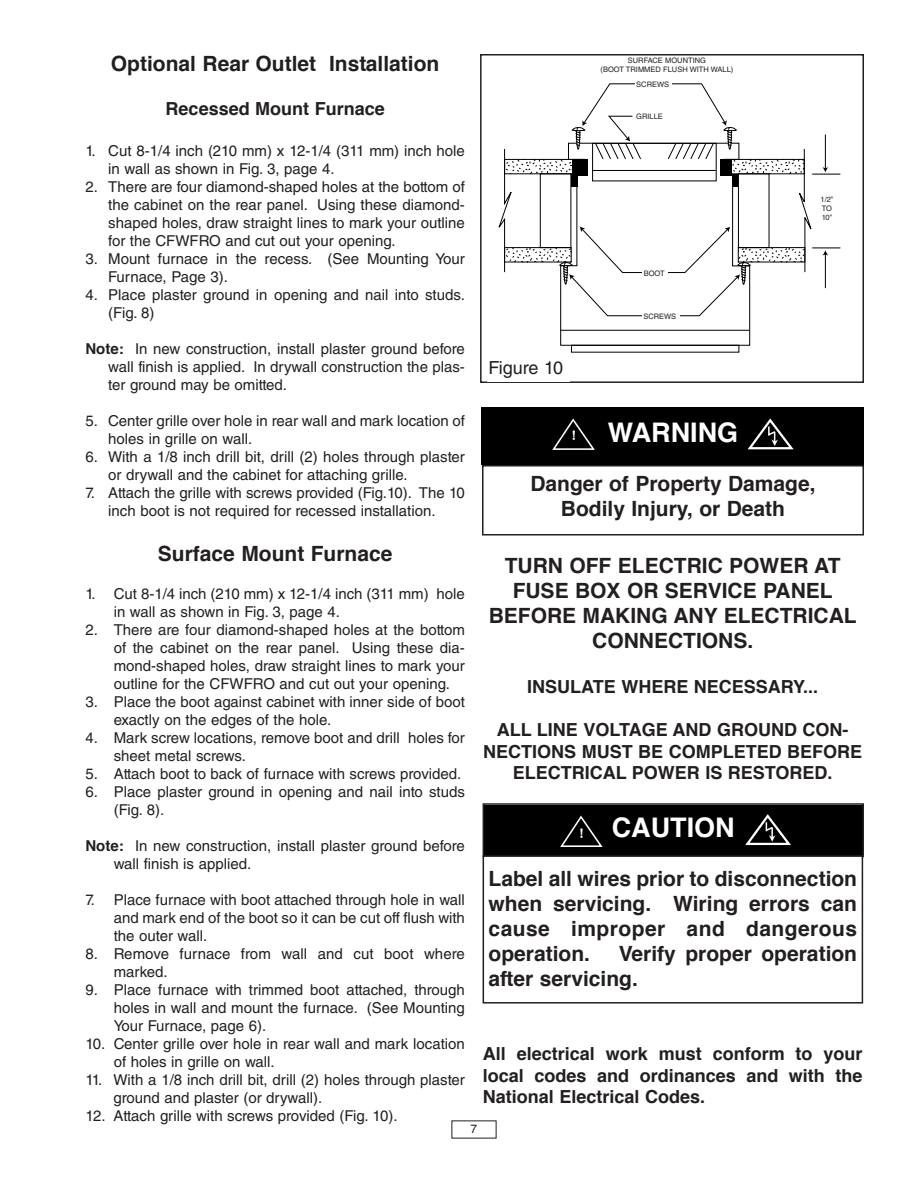
<style>
.page{position:relative;width:918px;height:1188px;background:#fff}
.page>*{position:absolute;margin:0;border:0;box-sizing:border-box;transform-origin:0 0}
.t1{font:700 27px "Helvetica";color:#fff}
.t2{font:700 21px/25.2px "Helvetica";color:#231f20;text-align:center}
.t3{font:700 18px/21.6px "Helvetica";color:#231f20;text-align:center}
.t4{font:18px "Helvetica LT Std";letter-spacing:-.01em;color:#231f20}
.t5{font:15px/18px "Helvetica LT Std";color:#231f20}
.t6{font:12px "Helvetica LT Std";color:#231f20}
.t7{font:7.5px/9px "Helvetica LT Std";color:#231f20}
.s1{font-family:"Helvetica";font-weight:700}
.s2{font-family:"Bookman Old Style";font-size:13.8px}
</style>
<div class="page">
<div style="left:482px;top:407px;width:382px;height:58px;background:#000"></div>
<svg style="left:552px;top:418px;width:43px;height:32px"></svg>
<svg style="left:748px;top:418px;width:46px;height:31px"></svg>
<div style="left:504px;top:247px;width:67px;height:15px;border:1px solid #000"></div>
<div style="left:738px;top:247px;width:67px;height:15px;border:1px solid #000"></div>
<div style="left:540px;top:174px;width:31px;height:74px;border:1px solid #000"></div>
<svg style="left:498px;top:148px;width:16px;height:125px"></svg>
<div style="left:571px;top:174px;width:6px;height:12px;background:#000"></div>
<div style="left:732px;top:174px;width:6px;height:12px;background:#000"></div>
<div style="left:573px;top:159px;width:15px;height:17px;background:#000"></div>
<div style="left:721px;top:159px;width:11px;height:17px;background:#000"></div>
<hr style="left:593px;top:170px;width:123px;height:1px;background:#000">
<svg style="left:568px;top:83px;width:171px;height:77px"></svg>
<svg style="left:559px;top:186px;width:192px;height:160px"></svg>
<hr style="left:825px;top:135px;width:1px;height:34px;background:#000">
<hr style="left:825px;top:254px;width:1px;height:34px;background:#000">
<svg style="left:797px;top:148px;width:43px;height:125px"></svg>
<div style="left:723px;top:159px;width:82px;height:15px;border:1px solid #000"></div>
<div style="left:504px;top:159px;width:82px;height:15px;border:1px solid #000"></div>
<div style="left:480px;top:54px;width:384px;height:329px;border:2px solid #231f20"></div>
<div style="left:487px;top:360px;width:82px;height:22px;background:#fff"></div>
<div style="left:635px;top:80px;width:36px;height:11px;background:#fff"></div>
<div style="left:635px;top:112px;width:30px;height:11px;background:#fff"></div>
<div style="left:818px;top:195px;width:18px;height:35px;background:#fff"></div>
<div style="left:642px;top:270px;width:26px;height:11px;background:#fff"></div>
<div style="left:642px;top:312px;width:38px;height:11px;background:#fff"></div>
<div style="left:496px;top:56px;width:342px;height:20px;background:#fff"></div>
<div style="left:484px;top:805px;width:378px;height:51px;background:#000"></div>
<div style="left:483px;top:803px;width:381px;height:54px;border:2px solid #231f20"></div>
<svg style="left:745px;top:814px;width:46px;height:31px"></svg>
<svg style="left:560px;top:816px;width:43px;height:31px"></svg>
<div style="left:483px;top:855px;width:380px;height:149px;border:2px solid #231f20"></div>
<div style="left:482px;top:465px;width:382px;height:71px;border:2px solid #231f20"></div>
<h2 class="t2" style="left:111px;top:53px;width:330px">Optional Rear Outlet Installation</h2>
<p class="t3" style="left:166px;top:100px;width:221px">Recessed Mount Furnace</p>
<p class="t5" style="left:108px;top:143px;width:358px;text-indent:-23px">1. Cut 8-1/4 inch (210 mm) x 12-1/4 (311 mm) inch hole in wall as shown in Fig. 3, page 4.</p>
<p class="t5" style="left:108px;top:179px;width:358px;text-align:justify;text-indent:-23px">2. There are four diamond-shaped holes at the bottom of the cabinet on the rear panel. Using these diamond&shy;shaped holes, draw straight lines to mark your outline for the CFWFRO and cut out your opening.</p>
<p class="t5" style="left:108px;top:251px;width:358px;text-indent:-23px">3. Mount furnace in the recess. (See Mounting Your<br>Furnace, Page 3).</p>
<p class="t5" style="left:108px;top:287px;width:358px;text-indent:-23px">4. Place plaster ground in opening and nail into studs. (Fig. 8)</p>
<p class="t5" style="left:108px;top:342px;width:358px;text-align:justify;text-indent:-23px"><span class="s1">Note:</span> In new construction, install plaster ground before wall finish is applied. In drywall construction the plas&shy;ter ground may be omitted.</p>
<p class="t5" style="left:108px;top:414px;width:358px;text-indent:-23px">5. Center grille over hole in rear wall and mark location of holes in grille on wall.</p>
<p class="t5" style="left:108px;top:450px;width:358px;text-indent:-23px">6. With a 1/8 inch drill bit, drill (2) holes through plaster or drywall and the cabinet for attaching grille.</p>
<p class="t5" style="left:85px;top:486px;width:381px;text-align:center">7. Attach the grille with screws provided (Fig.10). The 10 inch boot is not required for recessed installation.</p>
<h2 class="t2" style="left:158px;top:542px;width:236px">Surface Mount Furnace</h2>
<p class="t5" style="left:114px;top:586px;width:353px;text-indent:-28px">1. Cut 8-1/4 inch (210 mm) x 12-1/4 inch (311 mm) hole in wall as shown in Fig. 3, page 4.</p>
<p class="t5" style="left:114px;top:622px;width:353px;text-align:justify;text-indent:-28px">2. There are four diamond-shaped holes at the bottom of the cabinet on the rear panel. Using these dia&shy;mond-shaped holes, draw straight lines to mark your outline for the CFWFRO and cut out your opening.</p>
<p class="t5" style="left:114px;top:694px;width:353px;text-indent:-28px">3. Place the boot against cabinet with inner side of boot exactly on the edges of the hole.</p>
<p class="t5" style="left:114px;top:730px;width:353px;text-indent:-28px">4. Mark screw locations, remove boot and drill holes for sheet metal screws.</p>
<p class="t5" style="left:85px;top:766px;width:378px">5. Attach boot to back of furnace with screws provided.</p>
<p class="t5" style="left:114px;top:784px;width:353px;text-indent:-28px">6. Place plaster ground in opening and nail into studs (Fig. 8).</p>
<p class="t5" style="left:114px;top:839px;width:353px;text-indent:-28px"><span class="s1">Note:</span> In new construction, install plaster ground before wall finish is applied.</p>
<p class="t5" style="left:114px;top:893px;width:353px;text-align:justify;text-indent:-28px">7. Place furnace with boot attached through hole in wall and mark end of the boot so it can be cut off flush with the outer wall.</p>
<p class="t5" style="left:114px;top:947px;width:353px;text-indent:-28px">8. Remove furnace from wall and cut boot where marked.</p>
<p class="t5" style="left:114px;top:983px;width:353px;text-align:justify;text-indent:-28px">9. Place furnace with trimmed boot attached, through holes in wall and mount the furnace. (See Mounting Your Furnace, page 6).</p>
<p class="t5" style="left:114px;top:1037px;width:353px;text-indent:-28px">10. Center grille over hole in rear wall and mark location of holes in grille on wall.</p>
<p class="t5" style="left:114px;top:1073px;width:353px;text-indent:-28px">11. With a 1/8 inch drill bit, drill (2) holes through plaster ground and plaster (or drywall).</p>
<p class="t5" style="left:85px;top:1109px;width:314px">12. Attach grille with screws provided (Fig. 10).</p>
<p class="t7" style="left:601px;top:57px;width:134px;text-align:center">SURFACE MOUNTING<br>(BOOT TRIMMED FLUSH WITH WALL)</p>
<p class="t7" style="left:636px;top:80px;width:34px">SCREWS</p>
<p class="t7" style="left:636px;top:113px;width:28px">GRILLE</p>
<p class="t7" style="left:821px;top:195px;width:14px">1/2”<br>TO<br>10”</p>
<p class="t7" style="left:644px;top:270px;width:22px">BOOT</p>
<p class="t7" style="left:643px;top:312px;width:34px">SCREWS</p>
<p class="t4" style="left:488px;top:362px;width:76px">Figure 10</p>
<h1 class="t1" style="left:572px;top:421px;width:168px"><span class="s2">!</span> WARNING</h1>
<h2 class="t2" style="left:530px;top:473px;width:287px">Danger of Property Damage,<br>Bodily Injury, or Death</h2>
<h2 class="t2" style="left:489px;top:554px;width:370px">TURN OFF ELECTRIC POWER AT<br>FUSE BOX OR SERVICE PANEL<br>BEFORE MAKING ANY ELECTRICAL<br>CONNECTIONS.</h2>
<p class="t3" style="left:527px;top:677px;width:293px">INSULATE WHERE NECESSARY...</p>
<p class="t3" style="left:483px;top:721px;width:381px">ALL LINE VOLTAGE AND GROUND CON-<br>NECTIONS MUST BE COMPLETED BEFORE<br>ELECTRICAL POWER IS RESTORED.</p>
<h1 class="t1" style="left:580px;top:816px;width:157px"><span class="s2">!</span> CAUTION</h1>
<h2 class="t2" style="left:489px;top:867px;width:370px;text-align:justify">Label all wires prior to disconnection when servicing. Wiring errors can cause improper and dangerous operation.</h2>
<h2 class="t2" style="left:489px;top:943px;width:370px;text-align:left;text-indent:130px">Verify proper operation after servicing.</h2>
<p class="t3" style="left:483px;top:1045px;width:381px;text-align:justify">All electrical work must conform to your local codes and ordinances and with the National Electrical Codes.</p>
<p class="t6" style="left:471px;top:1124px;width:8px">7</p>
</div>
